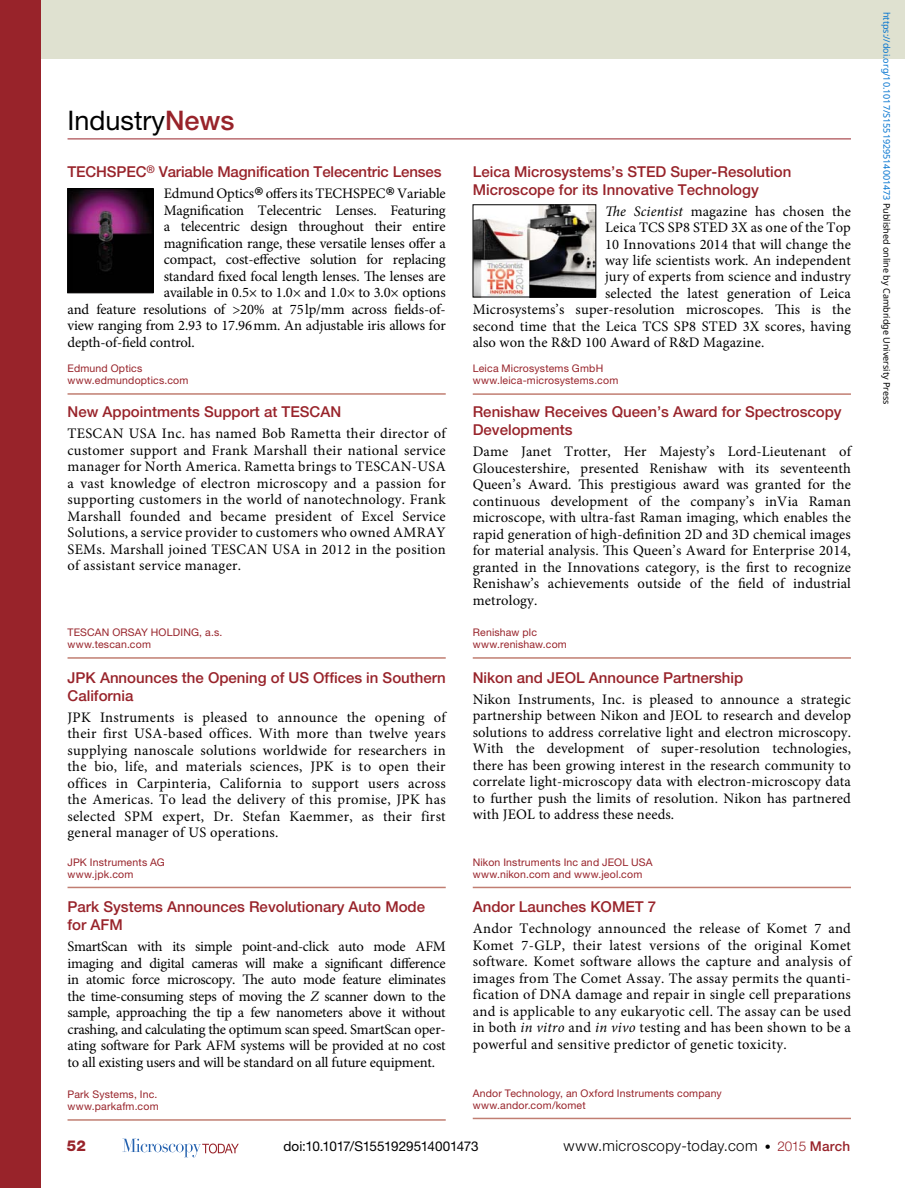
<style>
.page{position:relative;width:905px;height:1188px;background:#fff}
.page>*{position:absolute;margin:0;border:0;box-sizing:border-box;transform-origin:0 0}
.t1{font:27px "Helvetica Neue LT Std";color:#000}
.t2{font:500 15px/18px "Helvetica Neue LT Std";color:#98232a}
.t3{font:300 15px "Helvetica Neue LT Std";letter-spacing:.03em;color:#000}
.t4{font:800 15px "Helvetica Neue LT Std";color:#98232a}
.t5{font:14.55px/16.5px "Minion Pro";letter-spacing:.01em;color:#000;text-align:justify}
.t6{font:14.55px "Minion Pro";letter-spacing:-.01em;color:#000}
.t7{font:13.5px "Helvetica Neue LT Std";letter-spacing:-.02em;color:#000}
.t8{font:10.5px/12px "Helvetica Neue LT Std";letter-spacing:.02em;color:#98232a}
.t9{font:9px "Noto Sans";color:#0172cf}
.s1{font-weight:500;color:#98232a}
.s2{font-size:30px}
.s3{font-style:italic}
.s4{font-size:12px}
.s5{font-size:13.5px;color:#98232a}
.s6{font-weight:500;font-size:13.5px;color:#98232a}
.s7{color:#000}
</style>
<div class="page">
<svg style="left:122px;top:1139px;width:117px;height:18px"></svg>
<div style="left:0;top:0;width:904px;height:58px;background:#dfe1d0"></div>
<div style="left:0;top:0;width:41px;height:1188px;background:#98232a"></div>
<hr style="left:68px;top:393px;width:378px;height:2px;background:#c17e72">
<img style="left:69px;top:190px;width:82px;height:101px">
<div style="left:67px;top:188px;width:86px;height:105px;border:1px solid #000"></div>
<hr style="left:68px;top:657px;width:378px;height:2px;background:#c17e72">
<hr style="left:472px;top:657px;width:378px;height:2px;background:#c17e72">
<hr style="left:472px;top:393px;width:378px;height:2px;background:#c17e72">
<img style="left:475px;top:207px;width:119px;height:88px">
<div style="left:473px;top:205px;width:123px;height:92px;border:1px solid #000"></div>
<hr style="left:68px;top:887px;width:378px;height:1px;background:#c17e72">
<hr style="left:472px;top:887px;width:378px;height:1px;background:#c17e72">
<hr style="left:68px;top:1119px;width:378px;height:2px;background:#c17e72">
<hr style="left:472px;top:1118px;width:378px;height:1px;background:#c17e72">
<hr style="left:68px;top:139px;width:782px;height:1px;background:#98232a">
<h1 class="t1" style="left:68px;top:104px;width:169px">Industry<span class="s1">News</span></h1>
<p class="t2" style="left:68px;top:163px;width:375px">TECHSPEC<sup>®</sup> Variable Magnification Telecentric Lenses</p>
<p class="t6" style="left:164px;top:184px;width:283px">Edmund Optics<span class="s2">®</span> offers its TECHSPEC<span class="s2">®</span> Variable</p>
<p class="t6" style="left:164px;top:200px;width:283px">Magnification Telecentric Lenses. Featuring</p>
<p class="t6" style="left:164px;top:217px;width:283px">a telecentric design throughout their entire</p>
<p class="t6" style="left:164px;top:233px;width:283px">magnification range, these versatile lenses offer a</p>
<p class="t6" style="left:164px;top:250px;width:283px">compact, cost-effective solution for replacing</p>
<p class="t6" style="left:164px;top:266px;width:283px">standard fixed focal length lenses. The lenses are</p>
<p class="t6" style="left:164px;top:283px;width:283px">available in 0.5× to 1.0× and 1.0× to 3.0× options</p>
<p class="t6" style="left:67px;top:299px;width:379px">and feature resolutions of &gt;20% at 75lp/mm across fields-of-</p>
<p class="t6" style="left:67px;top:316px;width:380px">view ranging from 2.93 to 17.96mm. An adjustable iris allows for</p>
<p class="t6" style="left:68px;top:332px;width:129px">depth-of-field control.</p>
<p class="t8" style="left:68px;top:362px;width:122px">Edmund Optics www.edmundoptics.com</p>
<p class="t2" style="left:68px;top:403px;width:275px">New Appointments Support at TESCAN</p>
<p class="t5" style="left:68px;top:425px;width:380px">TESCAN USA Inc. has named Bob Rametta their director of customer support and Frank Marshall their national service manager for North America. Rametta brings to TESCAN-USA a vast knowledge of electron microscopy and a passion for supporting customers in the world of nanotechnology. Frank Marshall founded and became president of Excel Service Solutions, a service provider to customers who owned AMRAY SEMs. Marshall joined TESCAN USA in 2012 in the position of assistant service manager.</p>
<p class="t8" style="left:68px;top:626px;width:156px">TESCAN ORSAY HOLDING, a.s. www.tescan.com</p>
<p class="t2" style="left:68px;top:668px;width:379px">JPK Announces the Opening of US Offices in Southern<br>California</p>
<p class="t5" style="left:68px;top:709px;width:380px">JPK Instruments is pleased to announce the opening of their first USA-based offices. With more than twelve years supplying nanoscale solutions worldwide for researchers in the bio, life, and materials sciences, JPK is to open their offices in Carpinteria, California to support users across the Americas. To lead the delivery of this promise, JPK has selected SPM expert, Dr. Stefan Kaemmer, as their first general manager of US operations.</p>
<p class="t8" style="left:68px;top:856px;width:99px">JPK Instruments AG www.jpk.com</p>
<p class="t2" style="left:68px;top:898px;width:359px">Park Systems Announces Revolutionary Auto Mode for AFM</p>
<p class="t5" style="left:68px;top:938px;width:380px">SmartScan with its simple point-and-click auto mode AFM imaging and digital cameras will make a significant difference in atomic force microscopy. The auto mode feature eliminates the time-consuming steps of moving the <span class="s3">Z</span> scanner down to the sample, approaching the tip a few nanometers above it without crashing, and calculating the optimum scan speed. SmartScan oper&shy;ating software for Park AFM systems will be provided at no cost to all existing users and will be standard on all future equipment.</p>
<p class="t8" style="left:68px;top:1088px;width:93px">Park Systems, Inc. www.parkafm.com</p>
<p class="t2" style="left:472px;top:163px;width:320px">Leica Microsystems’s STED Super-Resolution<br>Microscope for its Innovative Technology</p>
<p class="t5" style="left:605px;top:203px;width:247px"><span class="s3">The Scientist</span> magazine has chosen the</p>
<p class="t5" style="left:605px;top:220px;width:247px">Leica TCS SP8 STED 3X as one of the Top</p>
<p class="t5" style="left:605px;top:236px;width:247px">10 Innovations 2014 that will change the</p>
<p class="t5" style="left:605px;top:252px;width:247px">way life scientists work. An independent</p>
<p class="t5" style="left:605px;top:269px;width:247px">jury of experts from science and industry</p>
<p class="t5" style="left:605px;top:285px;width:247px">selected the latest generation of Leica</p>
<p class="t5" style="left:473px;top:301px;width:379px">Microsystems’s super-resolution microscopes. This is the</p>
<p class="t5" style="left:473px;top:318px;width:379px">second time that the Leica TCS SP8 STED 3X scores, having</p>
<p class="t5" style="left:473px;top:334px;width:293px">also won the R&amp;D 100 Award of R&amp;D Magazine.</p>
<p class="t8" style="left:472px;top:362px;width:147px">Leica Microsystems GmbH www.leica-microsystems.com</p>
<p class="t2" style="left:472px;top:403px;width:370px">Renishaw Receives Queen’s Award for Spectroscopy<br>Developments</p>
<p class="t5" style="left:472px;top:443px;width:380px">Dame Janet Trotter, Her Majesty’s Lord-Lieutenant of Gloucestershire, presented Renishaw with its seventeenth Queen’s Award. This prestigious award was granted for the continuous development of the company’s inVia Raman microscope, with ultra-fast Raman imaging, which enables the rapid generation of high-definition 2D and 3D chemical images for material analysis. This Queen’s Award for Enterprise 2014, granted in the Innovations category, is the first to recognize Renishaw’s achievements outside of the field of industrial metrology.</p>
<p class="t8" style="left:472px;top:626px;width:96px">Renishaw plc www.renishaw.com</p>
<p class="t2" style="left:472px;top:668px;width:272px">Nikon and JEOL Announce Partnership</p>
<p class="t5" style="left:472px;top:691px;width:380px">Nikon Instruments, Inc. is pleased to announce a strategic partnership between Nikon and JEOL to research and develop solutions to address correlative light and electron microscopy.<br>With the development of super-resolution technologies, there has been growing interest in the research community to correlate light-microscopy data with electron-microscopy data to further push the limits of resolution. Nikon has partnered with JEOL to address these needs.</p>
<p class="t8" style="left:472px;top:856px;width:181px">Nikon Instruments Inc and JEOL USA www.nikon.com and www.jeol.com</p>
<p class="t2" style="left:472px;top:898px;width:185px">Andor Launches KOMET 7</p>
<p class="t5" style="left:472px;top:920px;width:380px">Andor Technology announced the release of Komet 7 and Komet 7-GLP, their latest versions of the original Komet software. Komet software allows the capture and analysis of images from The Comet Assay. The assay permits the quanti&shy;fication of DNA damage and repair in single cell preparations and is applicable to any eukaryotic cell. The assay can be used in both <span class="s3">in vitro</span> and <span class="s3">in vivo</span> testing and has been shown to be a powerful and sensitive predictor of genetic toxicity.</p>
<p class="t8" style="left:472px;top:1087px;width:250px">Andor Technology, an Oxford Instruments company www.andor.com/komet</p>
<p class="t4" style="left:67px;top:1137px;width:20px">52</p>
<p class="t7" style="left:283px;top:1138px;width:197px">doi:10.1017/S1551929514001473</p>
<p class="t3" style="left:563px;top:1136px;width:288px">www.microscopy-today.com <span class="s4">•</span> <span class="s5">2015</span> <span class="s6">March</span></p>
<p class="t9" style="left:893px;top:12px;width:394px;rotate:90deg">https://doi.org/10.1017/S1551929514001473 <span class="s7">Published online by Cambridge University Press</span></p>
</div>
